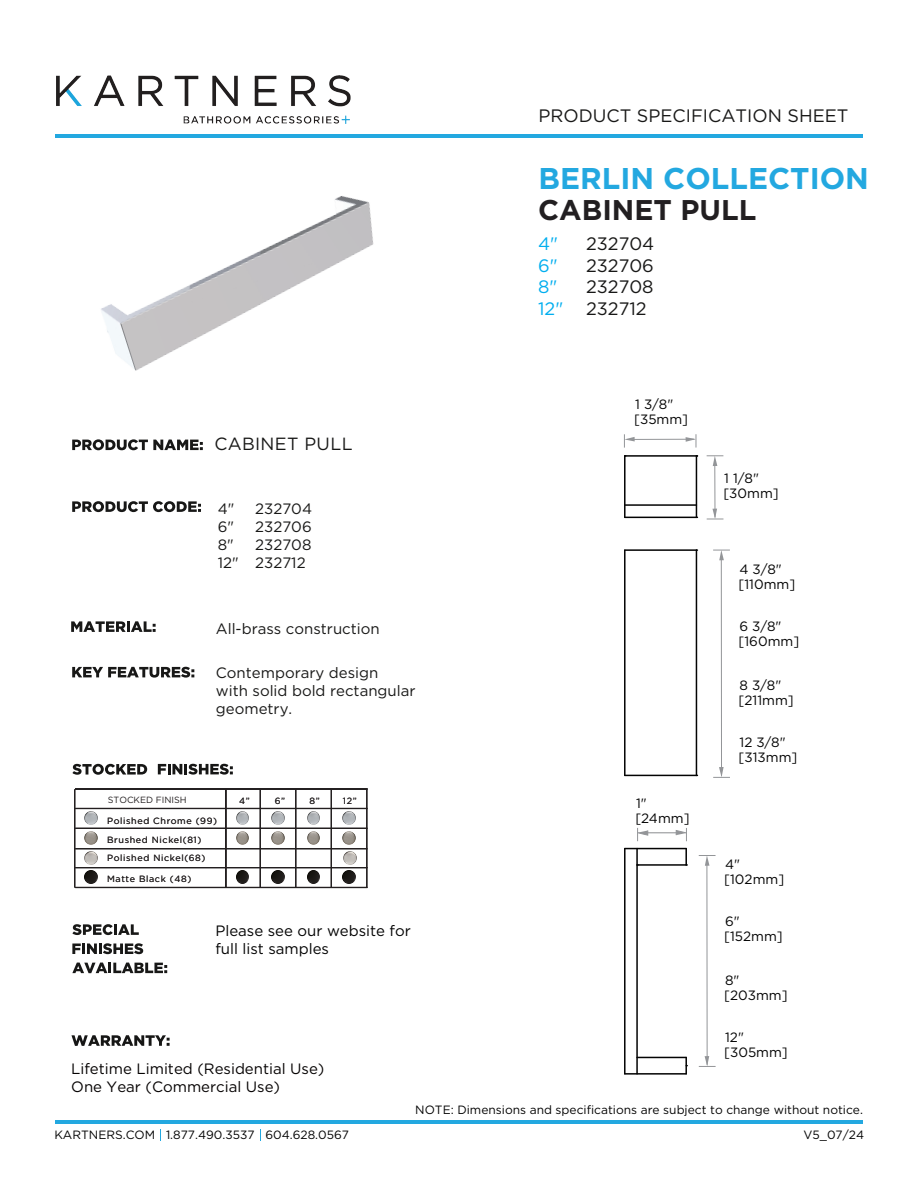
<style>
.page{position:relative;width:918px;height:1188px;background:#fff}
.page>*{position:absolute;margin:0;border:0;box-sizing:border-box;transform-origin:0 0}
.t1{font:700 30px "Gotham";color:#23a8e0}
.t2{font:700 28.5px "Gotham";color:#221f21}
.t3{font:18px/21.6px "Gotham";color:#181817;text-align:justify}
.t4{font:18px/21.6px "Gotham";color:#00aeef}
.t5{font:17.7px "Gotham";letter-spacing:.02em;color:#181817}
.t6{font:15px/18px "Gotham";color:#181817}
.t7{font:15px/18px "Gotham";color:#060303}
.t8{font:15px/18px "Gotham";color:#030303}
.t9{font:13.5px/15px "Gotham";color:#030303}
.t10{font:12px "Gotham";color:#030303}
.t11{font:9px/17.9px "Gotham";letter-spacing:.07em;color:#231f20}
.t12{font:9px "Gotham";color:#231f20}
</style>
<div class="page">
<hr style="left:55px;top:134px;width:808px;height:4px;background:#23a8e0">
<hr style="left:55px;top:1120px;width:808px;height:4px;background:#23a8e0">
<img style="left:56px;top:76px;width:295px;height:48px">
<svg style="left:72px;top:439px;width:131px;height:11px"></svg>
<svg style="left:72px;top:501px;width:129px;height:11px"></svg>
<svg style="left:72px;top:667px;width:122px;height:11px"></svg>
<svg style="left:71px;top:621px;width:85px;height:11px"></svg>
<hr style="left:625px;top:1073px;width:61px;height:2px;background:#030303">
<hr style="left:637px;top:1057px;width:49px;height:1px;background:#030303">
<hr style="left:624px;top:849px;width:2px;height:225px;background:#030303">
<hr style="left:636px;top:849px;width:2px;height:225px;background:#030303">
<hr style="left:637px;top:864px;width:49px;height:2px;background:#030303">
<hr style="left:625px;top:848px;width:61px;height:1px;background:#030303">
<hr style="left:625px;top:775px;width:71px;height:1px;background:#030303">
<hr style="left:624px;top:550px;width:2px;height:225px;background:#030303">
<hr style="left:696px;top:550px;width:1px;height:225px;background:#030303">
<hr style="left:625px;top:549px;width:71px;height:2px;background:#030303">
<hr style="left:625px;top:517px;width:71px;height:1px;background:#030303">
<hr style="left:625px;top:504px;width:71px;height:2px;background:#030303">
<hr style="left:624px;top:456px;width:2px;height:61px;background:#030303">
<hr style="left:625px;top:455px;width:71px;height:2px;background:#030303">
<hr style="left:696px;top:456px;width:1px;height:61px;background:#030303">
<svg style="left:685px;top:1057px;width:2px;height:17px"></svg>
<svg style="left:685px;top:849px;width:2px;height:17px"></svg>
<hr style="left:633px;top:439px;width:61px;height:1px;background:#939598">
<svg style="left:624px;top:434px;width:11px;height:14px"></svg>
<svg style="left:686px;top:434px;width:11px;height:14px"></svg>
<hr style="left:715px;top:465px;width:1px;height:52px;background:#939598">
<svg style="left:707px;top:456px;width:16px;height:10px"></svg>
<svg style="left:707px;top:509px;width:16px;height:11px"></svg>
<hr style="left:721px;top:559px;width:1px;height:217px;background:#939598">
<svg style="left:713px;top:550px;width:17px;height:10px"></svg>
<svg style="left:713px;top:767px;width:17px;height:11px"></svg>
<hr style="left:707px;top:864px;width:1px;height:201px;background:#939598">
<svg style="left:699px;top:855px;width:17px;height:11px"></svg>
<svg style="left:699px;top:1056px;width:17px;height:11px"></svg>
<hr style="left:646px;top:833px;width:33px;height:1px;background:#939598">
<svg style="left:676px;top:828px;width:11px;height:13px"></svg>
<svg style="left:637px;top:828px;width:11px;height:13px"></svg>
<img style="left:101px;top:196px;width:273px;height:175px">
<svg style="left:72px;top:764px;width:75px;height:11px"></svg>
<svg style="left:158px;top:764px;width:75px;height:11px"></svg>
<svg style="left:71px;top:1035px;width:99px;height:11px"></svg>
<svg style="left:72px;top:924px;width:67px;height:11px"></svg>
<svg style="left:72px;top:943px;width:71px;height:11px"></svg>
<svg style="left:72px;top:963px;width:95px;height:10px"></svg>
<hr style="left:75px;top:808px;width:292px;height:1px;background:#231f20">
<hr style="left:75px;top:788px;width:292px;height:2px;background:#231f20">
<hr style="left:366px;top:789px;width:1px;height:98px;background:#231f20">
<hr style="left:331px;top:789px;width:1px;height:98px;background:#231f20">
<hr style="left:295px;top:789px;width:1px;height:98px;background:#231f20">
<hr style="left:260px;top:789px;width:1px;height:98px;background:#231f20">
<hr style="left:225px;top:789px;width:1px;height:98px;background:#231f20">
<hr style="left:74px;top:789px;width:1px;height:98px;background:#231f20">
<hr style="left:75px;top:828px;width:292px;height:1px;background:#231f20">
<hr style="left:75px;top:848px;width:292px;height:1px;background:#231f20">
<hr style="left:75px;top:867px;width:292px;height:1px;background:#231f20">
<hr style="left:75px;top:887px;width:292px;height:1px;background:#231f20">
<svg style="left:85px;top:852px;width:12px;height:13px"></svg>
<svg style="left:343px;top:852px;width:13px;height:13px"></svg>
<svg style="left:85px;top:871px;width:12px;height:12px"></svg>
<svg style="left:85px;top:811px;width:12px;height:13px"></svg>
<svg style="left:85px;top:831px;width:12px;height:13px"></svg>
<svg style="left:236px;top:871px;width:13px;height:12px"></svg>
<svg style="left:236px;top:811px;width:13px;height:13px"></svg>
<svg style="left:236px;top:831px;width:13px;height:13px"></svg>
<svg style="left:272px;top:871px;width:12px;height:12px"></svg>
<svg style="left:272px;top:811px;width:12px;height:13px"></svg>
<svg style="left:272px;top:831px;width:12px;height:13px"></svg>
<svg style="left:307px;top:871px;width:13px;height:12px"></svg>
<svg style="left:307px;top:811px;width:13px;height:13px"></svg>
<svg style="left:307px;top:831px;width:13px;height:13px"></svg>
<svg style="left:343px;top:871px;width:12px;height:12px"></svg>
<svg style="left:343px;top:811px;width:12px;height:13px"></svg>
<svg style="left:343px;top:831px;width:12px;height:13px"></svg>
<h3 class="t3" style="left:539px;top:104px;width:311px">PRODUCT SPECIFICATION SHEET</h3>
<h1 class="t1" style="left:538px;top:161px;width:332px">BERLIN COLLECTION</h1>
<h2 class="t2" style="left:538px;top:193px;width:220px">CABINET PULL</h2>
<h3 class="t4" style="left:538px;top:232px;width:27px">4"<br>6"<br>8"<br>12"</h3>
<h3 class="t3" style="left:586px;top:232px;width:70px">232704<br>232706<br>232708<br>232712</h3>
<h3 class="t5" style="left:214px;top:434px;width:140px">CABINET PULL</h3>
<p class="t6" style="left:218px;top:499px;width:22px">4"<br>6"<br>8"<br>12"</p>
<p class="t6" style="left:255px;top:499px;width:58px;text-align:justify">232704<br>232706<br>232708<br>232712</p>
<p class="t6" style="left:216px;top:619px;width:165px">All-brass construction</p>
<p class="t6" style="left:216px;top:663px;width:201px">Contemporary design<br>with solid bold rectangular geometry.</p>
<p class="t12" style="left:108px;top:794px;width:80px">STOCKED FINISH</p>
<p class="t11" style="left:343px;top:791px;width:15px">12”</p>
<p class="t11" style="left:239px;top:791px;width:12px">4”</p>
<p class="t11" style="left:275px;top:791px;width:12px">6”</p>
<p class="t11" style="left:310px;top:791px;width:12px">8”</p>
<p class="t11" style="left:107px;top:812px;width:111px">Polished Chrome (99)</p>
<p class="t11" style="left:107px;top:831px;width:100px">Brushed Nickel(81)<br>Polished Nickel(68)</p>
<p class="t11" style="left:107px;top:870px;width:86px">Matte Black (48)</p>
<p class="t8" style="left:215px;top:922px;width:197px">Please see our website for full list samples</p>
<p class="t7" style="left:71px;top:1059px;width:255px">Lifetime Limited (Residential Use)<br>One Year (Commercial Use)</p>
<p class="t9" style="left:634px;top:397px;width:56px">1 3/8" [35mm]</p>
<p class="t9" style="left:635px;top:796px;width:56px">1" [24mm]</p>
<p class="t9" style="left:723px;top:471px;width:57px">1 1/8" [30mm]</p>
<p class="t9" style="left:739px;top:562px;width:58px">4 3/8" [110mm]</p>
<p class="t9" style="left:739px;top:619px;width:62px">6 3/8" [160mm]</p>
<p class="t9" style="left:739px;top:677px;width:57px">8 3/8" [211mm]</p>
<p class="t9" style="left:739px;top:734px;width:60px">12 3/8" [313mm]</p>
<p class="t9" style="left:724px;top:857px;width:62px">4" [102mm]</p>
<p class="t9" style="left:724px;top:914px;width:60px">6" [152mm]</p>
<p class="t9" style="left:724px;top:972px;width:65px">8" [203mm]</p>
<p class="t9" style="left:724px;top:1029px;width:65px">12" [305mm]</p>
<p class="t10" style="left:415px;top:1104px;width:449px">NOTE: Dimensions and specifications are subject to change without notice.</p>
<p class="t10" style="left:54px;top:1128px;width:296px">KARTNERS.COM 1.877.490.3537 604.628.0567</p>
<p class="t10" style="left:804px;top:1128px;width:62px">V5_07/24</p>
</div>
